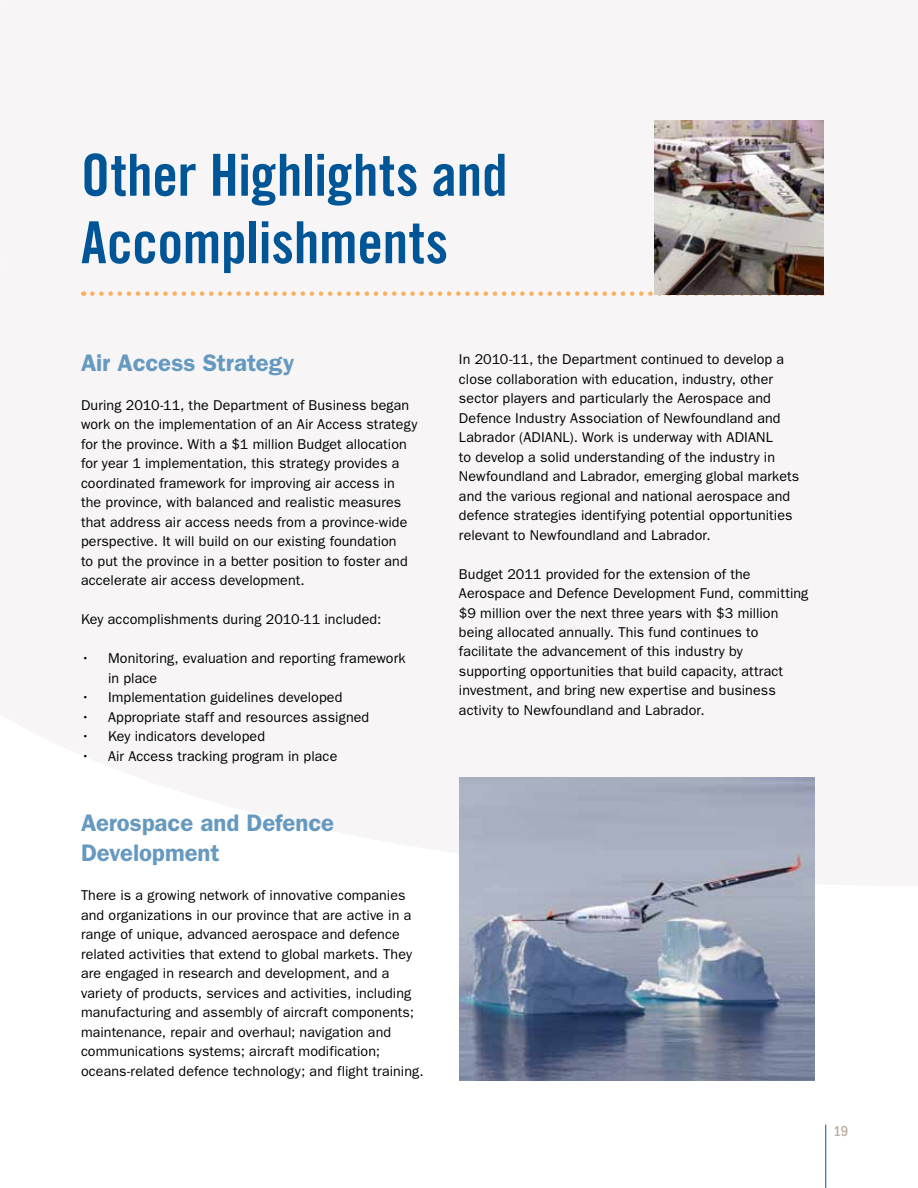
<style>
.page{position:relative;width:918px;height:1188px;background:#fff}
.page>*{position:absolute;margin:0;border:0;box-sizing:border-box;transform-origin:0 0}
.t1{font:58.05px/67.5px "Trade Gothic LT Std Bd Cn 20";letter-spacing:-.005em;color:#005596}
.t2{font:600 24px/30px "ITC Franklin Gothic Std";letter-spacing:-.005em;color:#6699c0}
.t3{font:500 condensed 15px "ITC Franklin Gothic Std";color:#bbb0a3}
.t4{font:14.25px/19.5px "ITC Franklin Gothic Std";letter-spacing:.005em;color:#000}
</style>
<div class="page">
<hr style="left:825px;top:1125px;width:1px;height:63px;background:#005596">
<svg style="left:92px;top:291px;width:730px;height:5px"></svg>
<img style="left:654px;top:120px;width:170px;height:174px">
<img style="left:459px;top:777px;width:356px;height:303px">
<h1 class="t1" style="left:81px;top:141px;width:428px">Other Highlights and<br>Accomplishments</h1>
<h2 class="t2" style="left:81px;top:348px;width:215px">Air Access Strategy</h2>
<p class="t4" style="left:81px;top:395px;width:338px">During 2010-11, the Department of Business began work on the implementation of an Air Access strategy for the province. With a $1 million Budget allocation for year 1 implementation, this strategy provides a coordinated framework for improving air access in the province, with balanced and realistic measures that address air access needs from a province-wide perspective. It will build on our existing foundation<br>to put the province in a better position to foster and accelerate air access development.</p>
<p class="t4" style="left:81px;top:610px;width:302px">Key accomplishments during 2010-11 included:</p>
<p class="t4" style="left:108px;top:649px;width:299px;text-indent:-27px">• Monitoring, evaluation and reporting framework in place</p>
<p class="t4" style="left:81px;top:688px;width:263px">• Implementation guidelines developed</p>
<p class="t4" style="left:81px;top:707px;width:290px">• Appropriate staff and resources assigned</p>
<p class="t4" style="left:81px;top:727px;width:186px">• Key indicators developed</p>
<p class="t4" style="left:81px;top:746px;width:258px">• Air Access tracking program in place</p>
<h2 class="t2" style="left:81px;top:808px;width:255px">Aerospace and Defence<br>Development</h2>
<p class="t4" style="left:81px;top:886px;width:344px">There is a growing network of innovative companies and organizations in our province that are active in a range of unique, advanced aerospace and defence related activities that extend to global markets. They are engaged in research and development, and a variety of products, services and activities, including manufacturing and assembly of aircraft components; maintenance, repair and overhaul; navigation and communications systems; aircraft modification; oceans-related defence technology; and flight training.</p>
<p class="t4" style="left:459px;top:350px;width:342px">In 2010-11, the Department continued to develop a close collaboration with education, industry, other sector players and particularly the Aerospace and Defence Industry Association of Newfoundland and Labrador (ADIANL). Work is underway with ADIANL<br>to develop a solid understanding of the industry in Newfoundland and Labrador, emerging global markets and the various regional and national aerospace and defence strategies identifying potential opportunities relevant to Newfoundland and Labrador.</p>
<p class="t4" style="left:459px;top:564px;width:351px">Budget 2011 provided for the extension of the Aerospace and Defence Development Fund, committing $9 million over the next three years with $3 million being allocated annually. This fund continues to facilitate the advancement of this industry by supporting opportunities that build capacity, attract investment, and bring new expertise and business activity to Newfoundland and Labrador.</p>
<p class="t3" style="left:833px;top:1122px;width:17px">19</p>
</div>
